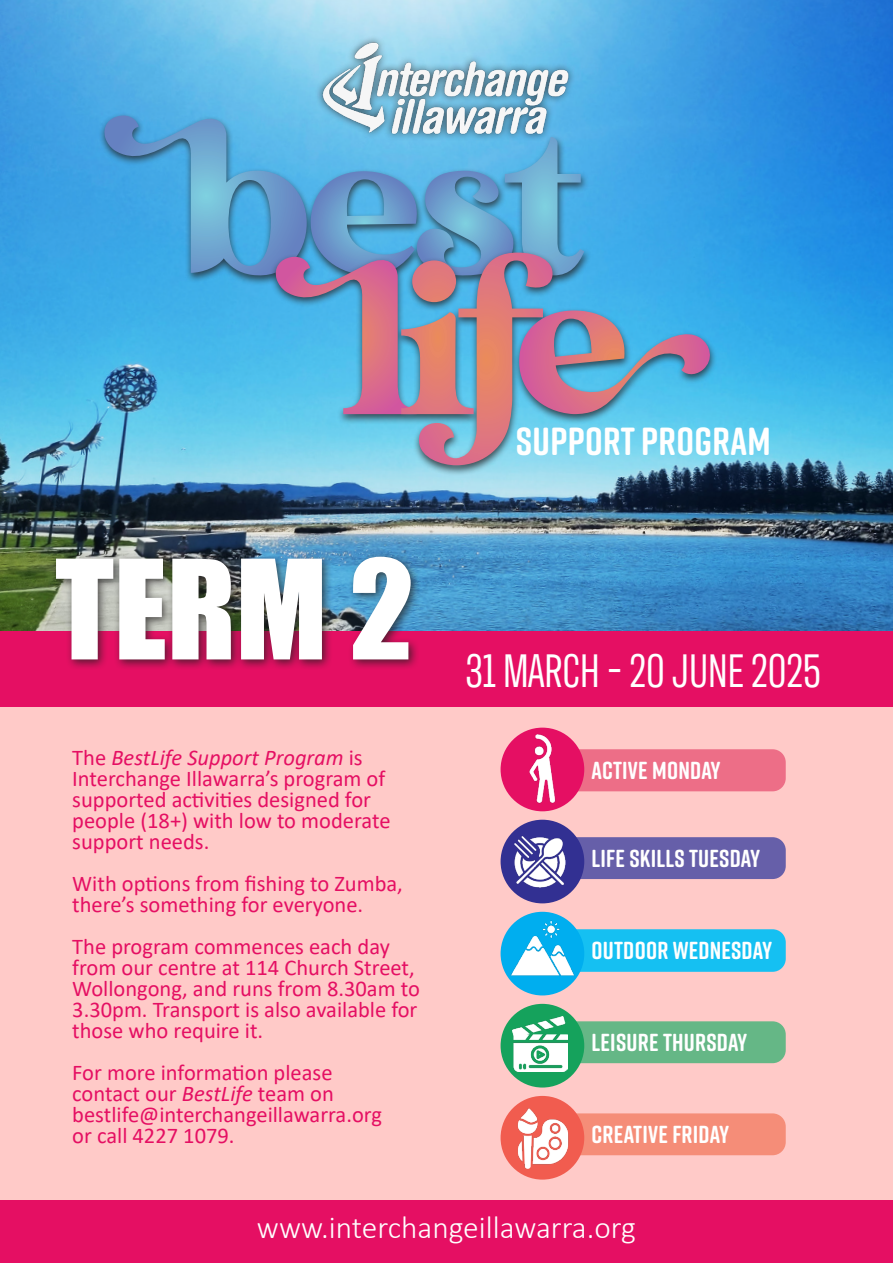
<style>
.page{position:relative;width:893px;height:1263px;background:#fff}
.page>*{position:absolute;margin:0;border:0;box-sizing:border-box;transform-origin:0 0}
.t1{font:127.5px "Impact";color:#fff}
.t2{font:48px "Antarctican Headline";color:#fff}
.t3{font:700 39.15px "Rift Soft";letter-spacing:.01em;color:#fff}
.t4{font:300 31.5px "Calibri";color:#fff}
.t5{font:700 24.6px "Rift Soft";letter-spacing:.01em;color:#fff}
.t6{font:22.5px/21px "Calibri";color:#e50f63}
.s1{font-style:italic}
</style>
<div class="page">
<img style="left:0;top:0;width:893px;height:631px">
<div style="left:0;top:631px;width:893px;height:596px;background:#ffcac8"></div>
<div style="left:0;top:1200px;width:893px;height:63px;background:#e50f63"></div>
<div style="left:0;top:631px;width:893px;height:76px;background:#e50f63"></div>
<div style="left:269px;top:249px;width:448px;height:227px;background:#231f20;opacity:.75"></div>
<svg style="left:102px;top:113px;width:612px;height:352px;background:#66a7d2"></svg>
<div style="left:315px;top:35px;width:261px;height:106px;background:#231f20;opacity:.75"></div>
<img style="left:321px;top:39px;width:250px;height:98px">
<div style="left:51px;top:551px;width:371px;height:120px;background:#231f20;opacity:.75"></div>
<div style="left:517px;top:749px;width:269px;height:42px;background:#ed6e87;border-radius:13px"></div>
<div style="left:511px;top:837px;width:275px;height:42px;background:#665fa9;border-radius:13px"></div>
<div style="left:511px;top:929px;width:275px;height:43px;background:#15c0f2;border-radius:13px"></div>
<div style="left:517px;top:1021px;width:269px;height:42px;background:#65b786;border-radius:13px"></div>
<div style="left:517px;top:1113px;width:269px;height:42px;background:#f58d78;border-radius:13px"></div>
<div style="left:501px;top:728px;width:83px;height:83px;background:#e50f63;border-radius:50%"></div>
<div style="left:501px;top:820px;width:83px;height:83px;background:#323092;border-radius:50%"></div>
<div style="left:501px;top:912px;width:83px;height:83px;background:#00aeef;border-radius:50%"></div>
<div style="left:501px;top:1004px;width:83px;height:83px;background:#15a25c;border-radius:50%"></div>
<div style="left:501px;top:1096px;width:83px;height:83px;background:#f15c4f;border-radius:50%"></div>
<img style="left:505px;top:732px;width:74px;height:73px">
<img style="left:509px;top:831px;width:57px;height:62px">
<img style="left:507px;top:912px;width:71px;height:71px">
<img style="left:512px;top:1016px;width:56px;height:56px">
<img style="left:512px;top:1108px;width:62px;height:61px">
<h1 class="t1" style="left:55px;top:510px;width:360px">TERM 2</h1>
<p class="t6" style="left:72px;top:747px;width:320px">The <span class="s1">BestLife Support Program</span> is<br>Interchange Illawarra’s program of supported activities designed for people (18+) with low to moderate support needs.</p>
<p class="t6" style="left:72px;top:873px;width:332px">With options from fishing to Zumba, there’s something for everyone.</p>
<p class="t6" style="left:72px;top:936px;width:349px">The program commences each day from our centre at 114 Church Street,<br>Wollongong, and runs from 8.30am to<br>3.30pm. Transport is also available for those who require it.</p>
<p class="t6" style="left:72px;top:1062px;width:311px">For more information please contact our <span class="s1">BestLife</span> team on bestlife@interchangeillawarra.org or call 4227 1079.</p>
<h3 class="t3" style="left:516px;top:413px;width:256px">SUPPORT PROGRAM</h3>
<h2 class="t2" style="left:466px;top:638px;width:356px">31 MARCH - 20 JUNE 2025</h2>
<p class="t5" style="left:591px;top:753px;width:131px">ACTIVE MONDAY</p>
<p class="t5" style="left:591px;top:841px;width:170px">LIFE SKILLS TUESDAY</p>
<p class="t5" style="left:591px;top:933px;width:182px">OUTDOOR WEDNESDAY</p>
<p class="t5" style="left:591px;top:1025px;width:157px">LEISURE THURSDAY</p>
<p class="t5" style="left:591px;top:1117px;width:139px">CREATIVE FRIDAY</p>
<h3 class="t4" style="left:257px;top:1208px;width:381px">www.interchangeillawarra.org</h3>
</div>
